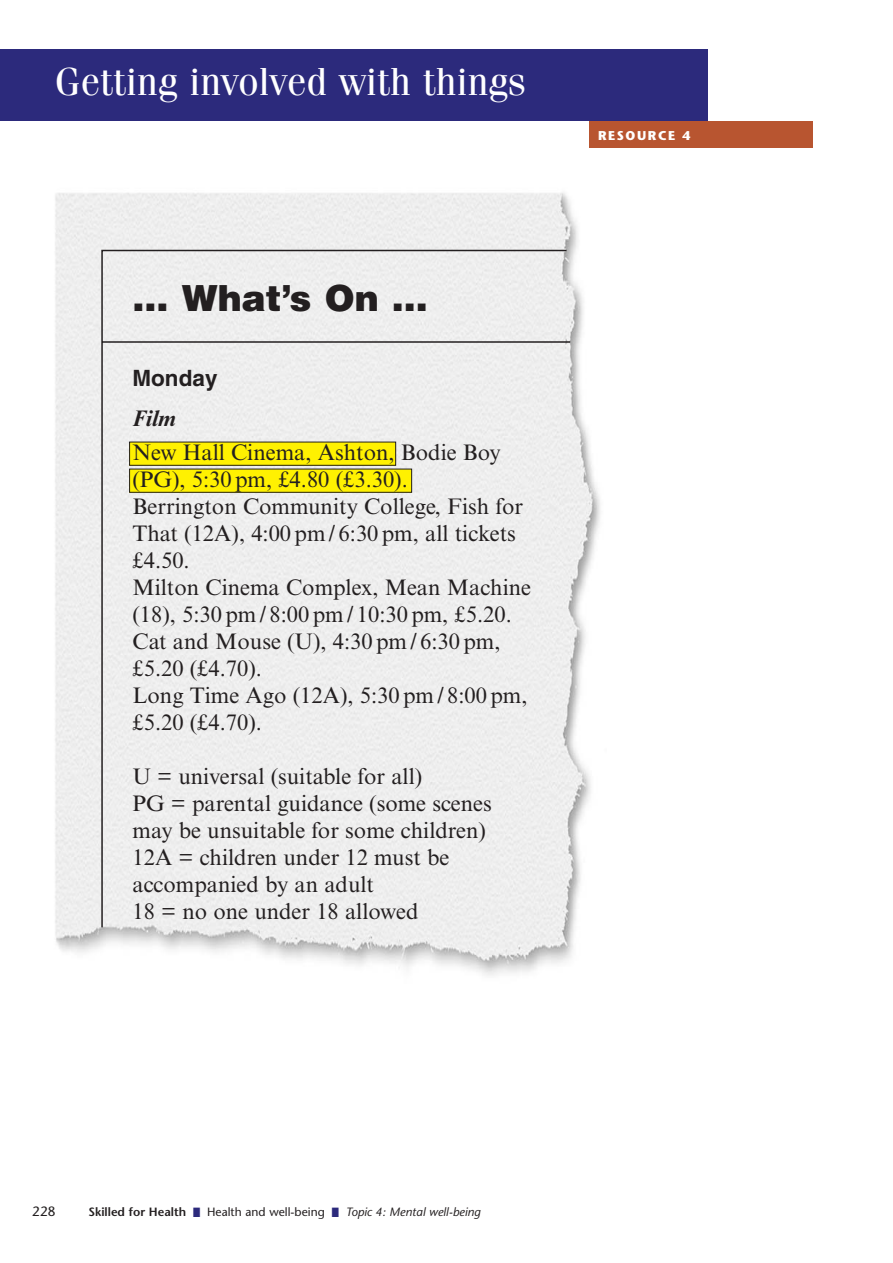
<style>
.page{position:relative;width:893px;height:1263px;background:#fff}
.page>*{position:absolute;margin:0;border:0;box-sizing:border-box;transform-origin:0 0}
.t1{font:39px "Fenice";color:#fff}
.t2{font:900 36px "Helvetica";color:#231f20}
.t3{font:22.5px/27px "Times NRMT";color:#231f20}
.t4{font:700 22.5px "Helvetica";color:#231f20}
.t5{font:italic 700 22.5px "Times NRMT";color:#231f20}
.t6{font:13.5px "Stone Sans";color:#231f20}
.t7{font:700 12.75px "Stone Sans";letter-spacing:.125em;color:#fff}
.t8{font:italic 12px "Stone Sans";color:#231f20}
.s1{font-weight:600;font-style:normal}
.s2{color:#2c2a7c}
.s3{font-style:normal}
</style>
<div class="page">
<div style="left:0;top:50px;width:707px;height:72px;background:#2c2a7c"></div>
<div style="left:589px;top:122px;width:223px;height:26px;background:#b85530"></div>
<img style="left:55px;top:192px;width:545px;height:784px">
<div style="left:100px;top:249px;width:471px;height:680px;background:#eee"></div>
<div style="left:130px;top:442px;width:265px;height:23px;background:#fff101"></div>
<div style="left:129px;top:442px;width:267px;height:24px;border:1px solid #231f20"></div>
<div style="left:130px;top:469px;width:281px;height:23px;background:#fff101"></div>
<div style="left:129px;top:469px;width:283px;height:24px;border:1px solid #231f20"></div>
<h1 class="t1" style="left:55px;top:68px;width:473px">Getting involved with things</h1>
<h2 class="t2" style="left:132px;top:285px;width:297px">… What’s On …</h2>
<p class="t4" style="left:132px;top:370px;width:86px">Monday</p>
<p class="t5" style="left:132px;top:410px;width:45px">Film</p>
<p class="t3" style="left:132px;top:441px;width:400px">New Hall Cinema, Ashton, Bodie Boy (PG), 5:30 pm, £4.80 (£3.30).<br>Berrington Community College, Fish for<br>That (12A), 4:00 pm / 6:30 pm, all tickets £4.50.<br>Milton Cinema Complex, Mean Machine (18), 5:30 pm / 8:00 pm / 10:30 pm, £5.20.<br>Cat and Mouse (U), 4:30 pm / 6:30 pm, £5.20 (£4.70).<br>Long Time Ago (12A), 5:30 pm / 8:00 pm, £5.20 (£4.70).</p>
<p class="t3" style="left:132px;top:765px;width:361px">U = universal (suitable for all)<br>PG = parental guidance (some scenes may be unsuitable for some children)<br>12A = children under 12 must be accompanied by an adult<br>18 = no one under 18 allowed</p>
<p class="t7" style="left:598px;top:130px;width:94px">RESOURCE 4</p>
<p class="t6" style="left:32px;top:1206px;width:25px">228</p>
<p class="t8" style="left:89px;top:1207px;width:393px"><span class="s1">Skilled for Health</span> <span class="s2">■</span> <span class="s3">Health and well-being</span> <span class="s2">■</span> Topic 4: Mental well-being</p>
</div>
